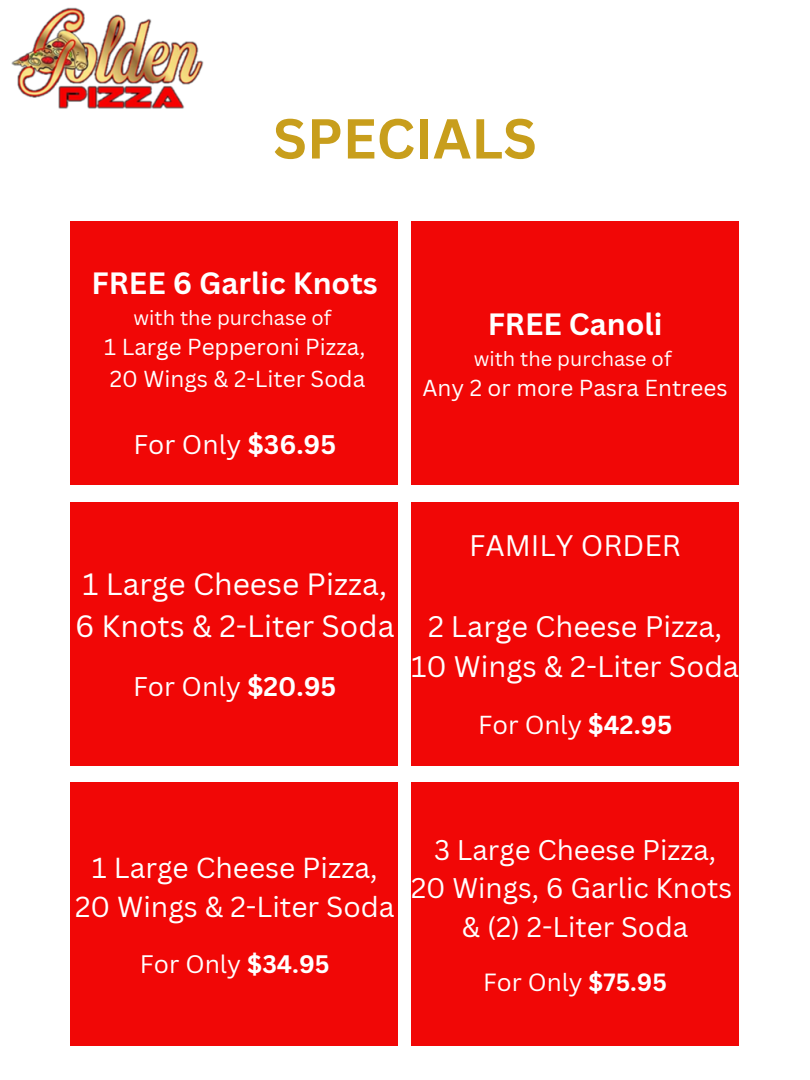
<style>
.page{position:relative;width:810px;height:1080px;background:#fff}
.page>*{position:absolute;margin:0;border:0;box-sizing:border-box;transform-origin:0 0}
.t1{font:700 55px "Canva Sans";color:#c89e1c}
.t2{font:30px/41.8px "Canva Sans";color:#fff}
.t3{font:700 30px "Canva Sans";color:#fff}
.t4{font:28.94px/40.2px "Canva Sans";color:#fff;text-align:center}
.t5{font:28.19px/39.2px "Canva Sans";color:#fff;text-align:center}
.t6{font:27.69px/38.5px "Canva Sans";color:#fff;text-align:center}
.t7{font:26.25px "Canva Sans";color:#fff}
.t8{font:25.31px "Canva Sans";color:#fff}
.t9{font:24.62px "Canva Sans";color:#fff}
.t10{font:24.19px "Canva Sans";color:#fff}
.t11{font:22.5px/31.4px "Canva Sans";color:#fff}
.t12{font:20px "Canva Sans";color:#fff}
.s1{font-weight:700}
</style>
<div class="page">
<div style="left:71px;top:783px;width:327px;height:263px;background:#f10706"></div>
<img style="left:11px;top:7px;width:193px;height:102px">
<div style="left:71px;top:502px;width:327px;height:263px;background:#f10706"></div>
<div style="left:411px;top:502px;width:327px;height:263px;background:#f10706"></div>
<div style="left:411px;top:782px;width:327px;height:264px;background:#f10706"></div>
<div style="left:411px;top:222px;width:327px;height:263px;background:#f10706"></div>
<div style="left:71px;top:222px;width:327px;height:263px;background:#f10706"></div>
<h1 class="t1" style="left:273px;top:100px;width:265px">SPECIALS</h1>
<h2 class="t3" style="left:92px;top:262px;width:288px">FREE 6 Garlic Knots</h2>
<p class="t12" style="left:133px;top:304px;width:199px">with the purchase of</p>
<p class="t11" style="left:104px;top:331px;width:263px">1 Large Pepperoni Pizza,<br>20 Wings &amp; 2-Liter Soda</p>
<p class="t7" style="left:133px;top:426px;width:204px">For Only <span class="s1">$36.95</span></p>
<h2 class="t3" style="left:488px;top:303px;width:176px">FREE Canoli</h2>
<p class="t12" style="left:474px;top:344px;width:199px">with the purchase of</p>
<p class="t11" style="left:423px;top:372px;width:307px">Any 2 or more Pasra Entrees</p>
<h2 class="t2" style="left:75px;top:563px;width:321px">1 Large Cheese Pizza,<br>6 Knots &amp; 2-Liter Soda</h2>
<p class="t7" style="left:133px;top:668px;width:205px">For Only <span class="s1">$20.95</span></p>
<p class="t4" style="left:469px;top:525px;width:214px">FAMILY ORDER</p>
<p class="t4" style="left:411px;top:606px;width:329px">2 Large Cheese Pizza,<br>10 Wings &amp; 2-Liter Soda</p>
<p class="t8" style="left:478px;top:707px;width:196px">For Only <span class="s1">$42.95</span></p>
<p class="t5" style="left:75px;top:848px;width:321px">1 Large Cheese Pizza,<br>20 Wings &amp; 2-Liter Soda</p>
<p class="t9" style="left:140px;top:947px;width:191px">For Only <span class="s1">$34.95</span></p>
<p class="t6" style="left:411px;top:830px;width:323px">3 Large Cheese Pizza,<br>20 Wings, 6 Garlic Knots &amp; (2) 2-Liter Soda</p>
<p class="t10" style="left:483px;top:965px;width:185px">For Only <span class="s1">$75.95</span></p>
</div>
